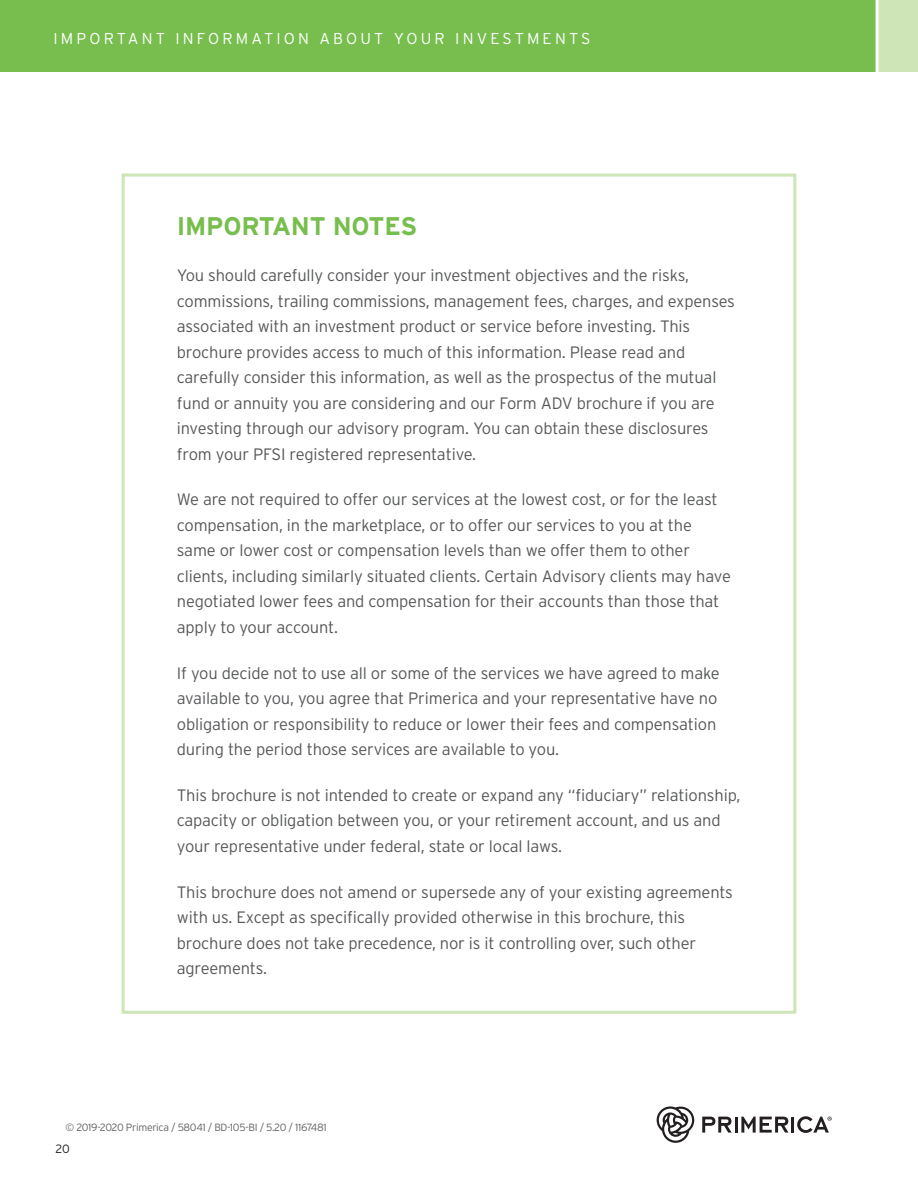
<style>
.page{position:relative;width:918px;height:1188px;background:#fff}
.page>*{position:absolute;margin:0;border:0;box-sizing:border-box;transform-origin:0 0}
.t1{font:700 25.5px "Interstate";letter-spacing:-.01em;color:#77be4e}
.Intro_Body_Text__ps{font:300 16.5px/25.5px "Interstate";letter-spacing:-.01em;color:#57585a}
.t2{font:300 15.75px "Interstate";letter-spacing:.2em;color:#fff}
.t3{font:300 12px "Interstate";color:#231f20}
.t4{font:300 10.5px "Interstate";letter-spacing:-.03em;color:#636366}
</style>
<div class="page">
<div style="left:0;top:0;width:918px;height:72px;background:#77be4e"></div>
<div style="left:877px;top:0;width:41px;height:72px;background:#cde5b7"></div>
<hr style="left:876px;top:0;width:3px;height:88px;background:#fff">
<div style="left:122px;top:174px;width:674px;height:840px;border:3px solid #cde5b7"></div>
<hr style="left:791px;top:1117px;width:3px;height:16px;background:#231f20">
<svg style="left:657px;top:1106px;width:37px;height:37px"></svg>
<svg style="left:702px;top:1117px;width:86px;height:16px"></svg>
<svg style="left:797px;top:1116px;width:35px;height:17px"></svg>
<p class="t2" style="left:54px;top:30px;width:538px">IMPORTANT INFORMATION ABOUT YOUR INVESTMENTS</p>
<p class="t1" style="left:177px;top:212px;width:242px">IMPORTANT NOTES</p>
<p class="Intro_Body_Text__ps" style="left:177px;top:262px;width:560px">You should carefully consider your investment objectives and the risks, commissions, trailing commissions, management fees, charges, and expenses associated with an investment product or service before investing. This brochure provides access to much of this information. Please read and carefully consider this information, as well as the prospectus of the mutual fund or annuity you are considering and our Form ADV brochure if you are investing through our advisory program. You can obtain these disclosures from your PFSI registered representative.</p>
<p class="Intro_Body_Text__ps" style="left:177px;top:487px;width:556px">We are not required to offer our services at the lowest cost, or for the least compensation, in the marketplace, or to offer our services to you at the same or lower cost or compensation levels than we offer them to other clients, including similarly situated clients. Certain Advisory clients may have negotiated lower fees and compensation for their accounts than those that apply to your account.</p>
<p class="Intro_Body_Text__ps" style="left:177px;top:660px;width:544px">If you decide not to use all or some of the services we have agreed to make available to you, you agree that Primerica and your representative have no obligation or responsibility to reduce or lower their fees and compensation during the period those services are available to you.</p>
<p class="Intro_Body_Text__ps" style="left:177px;top:782px;width:565px">This brochure is not intended to create or expand any “fiduciary” relationship, capacity or obligation between you, or your retirement account, and us and your representative under federal, state or local laws.</p>
<p class="Intro_Body_Text__ps" style="left:177px;top:879px;width:558px">This brochure does not amend or supersede any of your existing agreements with us. Except as specifically provided otherwise in this brochure, this brochure does not take precedence, nor is it controlling over, such other agreements.</p>
<p class="t4" style="left:66px;top:1121px;width:263px">© 2019-2020 Primerica / 58041 / BD-105-BI / 5.20 / 1167481</p>
<p class="t3" style="left:56px;top:1142px;width:16px">20</p>
</div>
